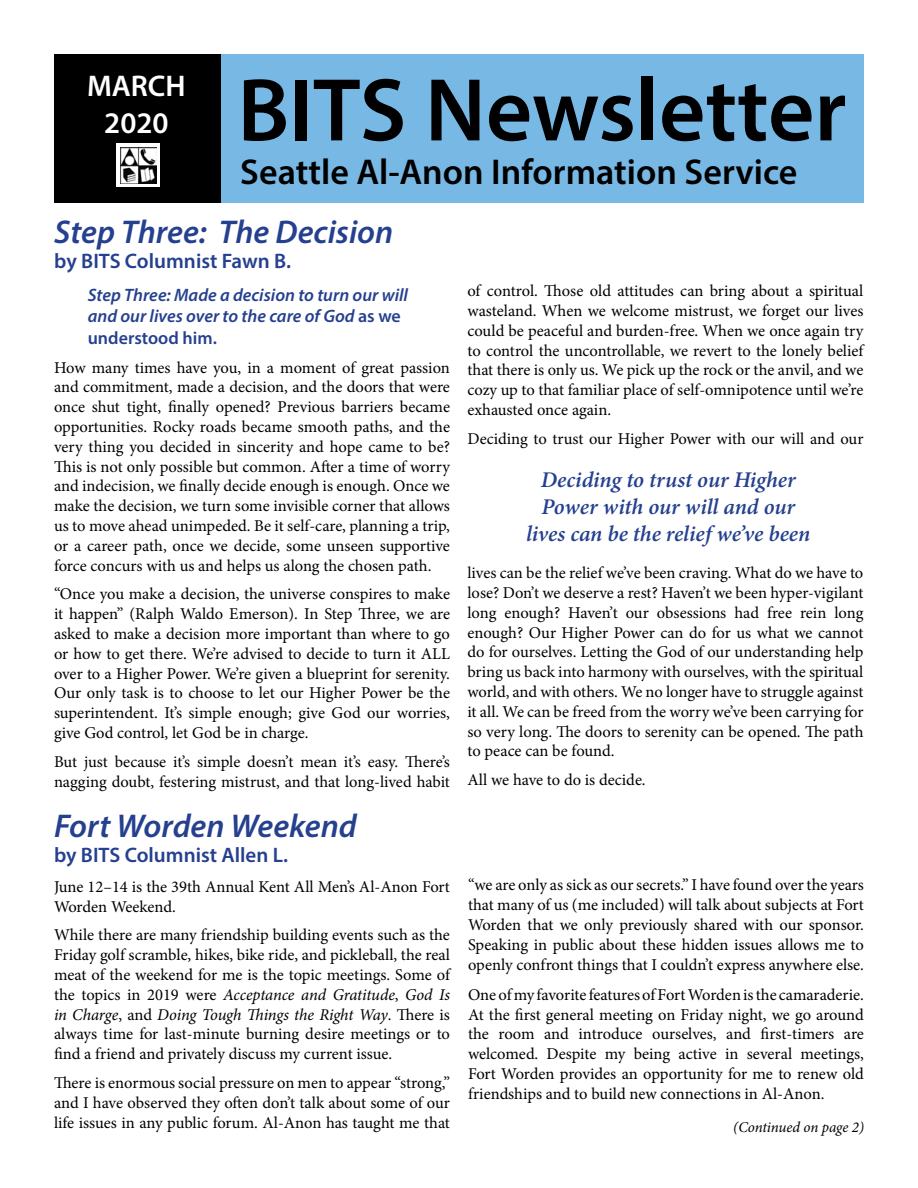
<style>
.page{position:relative;width:918px;height:1188px;background:#fff}
.page>*{position:absolute;margin:0;border:0;box-sizing:border-box;transform-origin:0 0}
.t1{font:600 90px "Myriad Pro";color:#000}
.t2{font:600 36px "Myriad Pro";color:#000}
.t3{font:italic 600 33px "Myriad Pro";color:#25408f}
.t4{font:600 30px/37.5px "Myriad Pro";color:#fff;text-align:center}
.t5{font:italic 600 22.5px/27px "Minion Pro";letter-spacing:-.005em;color:#25408f;text-align:center}
.t6{font:600 21px "Myriad Pro";color:#25408f}
.t7{font:italic 600 18px/21.6px "Myriad Pro";color:#25408f}
.t8{font:16.5px/19.8px "Minion Pro";letter-spacing:-.005em;color:#000;text-align:justify}
.t9{font:italic 15px "Minion Pro";letter-spacing:-.01em;color:#000}
.s1{font-style:normal}
.s2{font-style:italic}
</style>
<div class="page">
<div style="left:220px;top:54px;width:644px;height:148px;background:#78b8e5"></div>
<div style="left:54px;top:54px;width:166px;height:148px;background:#000"></div>
<div style="left:116px;top:144px;width:44px;height:43px;background:#fff"></div>
<img style="left:120px;top:147px;width:37px;height:37px">
<h3 class="t4" style="left:87px;top:66px;width:100px">MARCH<br>2020</h3>
<h1 class="t1" style="left:238px;top:53px;width:611px">BITS Newsletter</h1>
<h2 class="t2" style="left:240px;top:149px;width:559px">Seattle Al-Anon Information Service</h2>
<h3 class="t3" style="left:54px;top:211px;width:341px">Step Three: The Decision</h3>
<p class="t6" style="left:54px;top:248px;width:238px">by BITS Columnist Fawn B.</p>
<p class="t7" style="left:88px;top:283px;width:322px">Step Three: Made a decision to turn our will and our lives over to the care of God <span class="s1">as we understood him.</span></p>
<p class="t8" style="left:54px;top:358px;width:398px">How many times have you, in a moment of great passion and commitment, made a decision, and the doors that were once shut tight, finally opened? Previous barriers became opportunities. Rocky roads became smooth paths, and the very thing you decided in sincerity and hope came to be?<br>This is not only possible but common. After a time of worry and indecision, we finally decide enough is enough. Once we make the decision, we turn some invisible corner that allows us to move ahead unimpeded. Be it self-care, planning a trip, or a career path, once we decide, some unseen supportive force concurs with us and helps us along the chosen path.</p>
<p class="t8" style="left:54px;top:584px;width:398px">“Once you make a decision, the universe conspires to make it happen” (Ralph Waldo Emerson). In Step Three, we are asked to make a decision more important than where to go or how to get there. We’re advised to decide to turn it ALL over to a Higher Power. We’re given a blueprint for serenity.<br>Our only task is to choose to let our Higher Power be the superintendent. It’s simple enough; give God our worries, give God control, let God be in charge.</p>
<p class="t8" style="left:54px;top:752px;width:398px">But just because it’s simple doesn’t mean it’s easy. There’s nagging doubt, festering mistrust, and that long-lived habit</p>
<h3 class="t3" style="left:54px;top:805px;width:304px">Fort Worden Weekend</h3>
<p class="t6" style="left:54px;top:842px;width:236px">by BITS Columnist Allen L.</p>
<p class="t8" style="left:54px;top:877px;width:397px">June 12–14 is the 39th Annual Kent All Men’s Al-Anon Fort<br>Worden Weekend.</p>
<p class="t8" style="left:54px;top:925px;width:398px">While there are many friendship building events such as the Friday golf scramble, hikes, bike ride, and pickleball, the real meat of the weekend for me is the topic meetings. Some of the topics in 2019 were <span class="s2">Acceptance and Gratitude</span>, <span class="s2">God Is in Charge</span>, and <span class="s2">Doing Tough Things the Right Way</span>. There is always time for last-minute burning desire meetings or to find a friend and privately discuss my current issue.</p>
<p class="t8" style="left:54px;top:1073px;width:398px">There is enormous social pressure on men to appear “strong,” and I have observed they often don’t talk about some of our life issues in any public forum. Al-Anon has taught me that</p>
<p class="t8" style="left:467px;top:281px;width:398px">of control. Those old attitudes can bring about a spiritual wasteland. When we welcome mistrust, we forget our lives could be peaceful and burden-free. When we once again try to control the uncontrollable, we revert to the lonely belief that there is only us. We pick up the rock or the anvil, and we cozy up to that familiar place of self-omnipotence until we’re exhausted once again.</p>
<p class="t8" style="left:467px;top:429px;width:398px">Deciding to trust our Higher Power with our will and our</p>
<h3 class="t5" style="left:526px;top:466px;width:286px">Deciding to trust our Higher<br>Power with our will and our lives can be the relief we’ve been</h3>
<p class="t8" style="left:467px;top:563px;width:398px">lives can be the relief we’ve been craving. What do we have to lose? Don’t we deserve a rest? Haven’t we been hyper-vigilant long enough? Haven’t our obsessions had free rein long enough? Our Higher Power can do for us what we cannot do for ourselves. Letting the God of our understanding help bring us back into harmony with ourselves, with the spiritual world, and with others. We no longer have to struggle against it all. We can be freed from the worry we’ve been carrying for so very long. The doors to serenity can be opened. The path to peace can be found.</p>
<p class="t8" style="left:467px;top:770px;width:180px">All we have to do is decide.</p>
<p class="t8" style="left:468px;top:875px;width:398px">“we are only as sick as our secrets.” I have found over the years that many of us (me included) will talk about subjects at Fort Worden that we only previously shared with our sponsor.<br>Speaking in public about these hidden issues allows me to openly confront things that I couldn’t express anywhere else.</p>
<p class="t8" style="left:468px;top:985px;width:397px">One of my favorite features of Fort Worden is the camaraderie.<br>At the first general meeting on Friday night, we go around the room and introduce ourselves, and first-timers are welcomed. Despite my being active in several meetings, Fort Worden provides an opportunity for me to renew old friendships and to build new connections in Al-Anon.</p>
<p class="t9" style="left:733px;top:1117px;width:132px">(Continued on page 2)</p>
</div>
